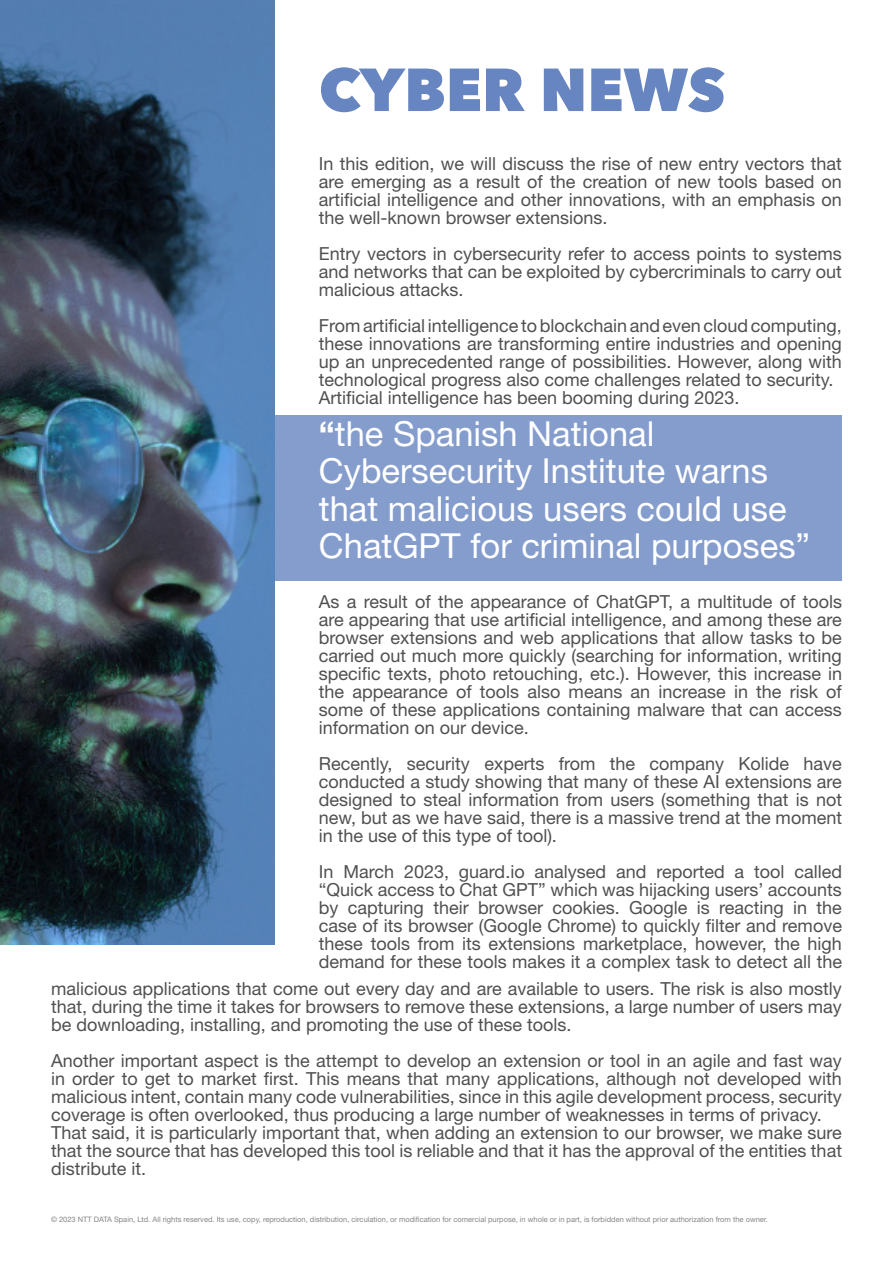
<style>
.page{position:relative;width:893px;height:1263px;background:#fff}
.page>*{position:absolute;margin:0;border:0;box-sizing:border-box;transform-origin:0 0}
.t1{font:800 60px "Avenir Next";color:#6785c1}
.t2{font:34.5px/37.5px "Helvetica Neue LT Std";color:#fff}
.t3{font:18px/18px "Helvetica Neue LT Std";color:#505050;text-align:justify}
.t4{font:7.5px "Helvetica Neue LT Std";color:#858584}
.s1{font-weight:700}
</style>
<div class="page">
<div style="left:0;top:415px;width:842px;height:165px;background:#859dcd"></div>
<img style="left:0;top:0;width:274px;height:944px">
<p class="t1" style="left:319px;top:53px;width:408px">CYBER NEWS</p>
<p class="t3" style="left:319px;top:154px;width:525px">In this edition, we will discuss the rise of new entry vectors that are emerging as a result of the creation of new tools based on artificial intelligence and other innovations, with an emphasis on the well-known browser extensions.</p>
<p class="t3" style="left:319px;top:244px;width:525px">Entry vectors in cybersecurity refer to access points to systems and networks that can be exploited by cybercriminals to carry out malicious attacks.</p>
<p class="t3" style="left:319px;top:316px;width:524px">From artificial intelligence to blockchain and even cloud computing, these innovations are transforming entire industries and opening up an unprecedented range of possibilities. However, along with technological progress also come challenges related to security.</p>
<p class="t3" style="left:319px;top:388px;width:422px">Artificial intelligence has been booming during 2023.</p>
<p class="t2" style="left:319px;top:414px;width:493px"><span class="s1">“</span>the Spanish National<br>Cybersecurity Institute warns that malicious users could use<br>ChatGPT for criminal purposes”</p>
<p class="t3" style="left:319px;top:592px;width:525px">As a result of the appearance of ChatGPT, a multitude of tools are appearing that use artificial intelligence, and among these are browser extensions and web applications that allow tasks to be carried out much more quickly (searching for information, writing specific texts, photo retouching, etc.). However, this increase in the appearance of tools also means an increase in the risk of some of these applications containing malware that can access information on our device.</p>
<p class="t3" style="left:319px;top:754px;width:525px">Recently, security experts from the company Kolide have conducted a study showing that many of these AI extensions are designed to steal information from users (something that is not new, but as we have said, there is a massive trend at the moment in the use of this type of tool).</p>
<p class="t3" style="left:319px;top:862px;width:525px">In March 2023, guard.io analysed and reported a tool called “Quick access to Chat GPT” which was hijacking users’ accounts by capturing their browser cookies. Google is reacting in the case of its browser (Google Chrome) to quickly filter and remove these tools from its extensions marketplace, however, the high demand for these tools makes it a complex task to detect all the</p>
<p class="t3" style="left:51px;top:979px;width:792px">malicious applications that come out every day and are available to users. The risk is also mostly that, during the time it takes for browsers to remove these extensions, a large number of users may be downloading, installing, and promoting the use of these tools.</p>
<p class="t3" style="left:51px;top:1051px;width:792px">Another important aspect is the attempt to develop an extension or tool in an agile and fast way in order to get to market first. This means that many applications, although not developed with malicious intent, contain many code vulnerabilities, since in this agile development process, security coverage is often overlooked, thus producing a large number of weaknesses in terms of privacy.</p>
<p class="t3" style="left:51px;top:1123px;width:792px">That said, it is particularly important that, when adding an extension to our browser, we make sure that the source that has developed this tool is reliable and that it has the approval of the entities that distribute it.</p>
<p class="t4" style="left:51px;top:1214px;width:718px">© 2023 NTT DATA Spain, Ltd. All rights reserved. Its use, copy, reproduction, distribution, circulation, or modification for comercial purpose, in whole or in part, is forbidden without prior authorization from the owner.</p>
</div>
